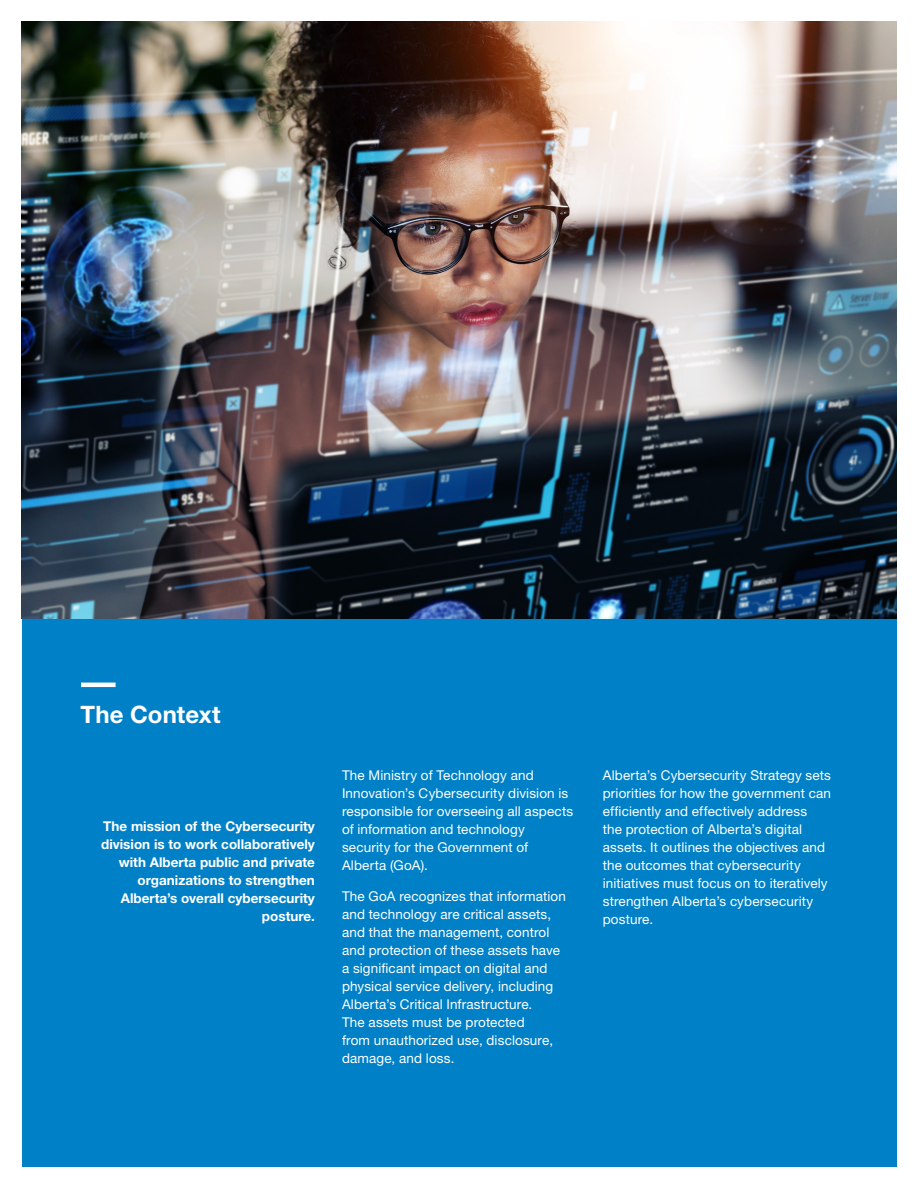
<style>
.page{position:relative;width:918px;height:1188px;background:#fff}
.page>*{position:absolute;margin:0;border:0;box-sizing:border-box;transform-origin:0 0}
.Heading_1{font:700 24px "Helvetica Neue LT Std";letter-spacing:.005em;color:#fff}
.Body_Copy{font:13.5px/18px "Helvetica Neue LT Std";letter-spacing:.01em;color:#fff}
.Pull_Quote{font:700 13.5px/18px "Helvetica Neue LT Std";color:#fff;text-align:right}
</style>
<div class="page">
<div style="left:22px;top:619px;width:874px;height:547px;background:#0081c7"></div>
<img style="left:22px;top:22px;width:874px;height:597px">
<hr style="left:81px;top:683px;width:35px;height:4px;background:#fff">
<p class="Heading_1" style="left:81px;top:700px;width:142px">The Context</p>
<p class="Pull_Quote" style="left:101px;top:817px;width:215px">The mission of the Cybersecurity division is to work collaboratively with Alberta public and private organizations to strengthen<br>Alberta’s overall cybersecurity posture.</p>
<p class="Body_Copy" style="left:342px;top:766px;width:233px">The Ministry of Technology and<br>Innovation’s Cybersecurity division is responsible for overseeing all aspects of information and technology security for the Government of<br>Alberta (GoA).</p>
<p class="Body_Copy" style="left:342px;top:887px;width:225px">The GoA recognizes that information and technology are critical assets, and that the management, control and protection of these assets have a significant impact on digital and physical service delivery, including Alberta’s Critical Infrastructure.<br>The assets must be protected<br>from unauthorized use, disclosure, damage, and loss.</p>
<p class="Body_Copy" style="left:603px;top:766px;width:230px">Alberta’s Cybersecurity Strategy sets priorities for how the government can efficiently and effectively address<br>the protection of Alberta’s digital assets. It outlines the objectives and the outcomes that cybersecurity initiatives must focus on to iteratively strengthen Alberta’s cybersecurity posture.</p>
</div>
